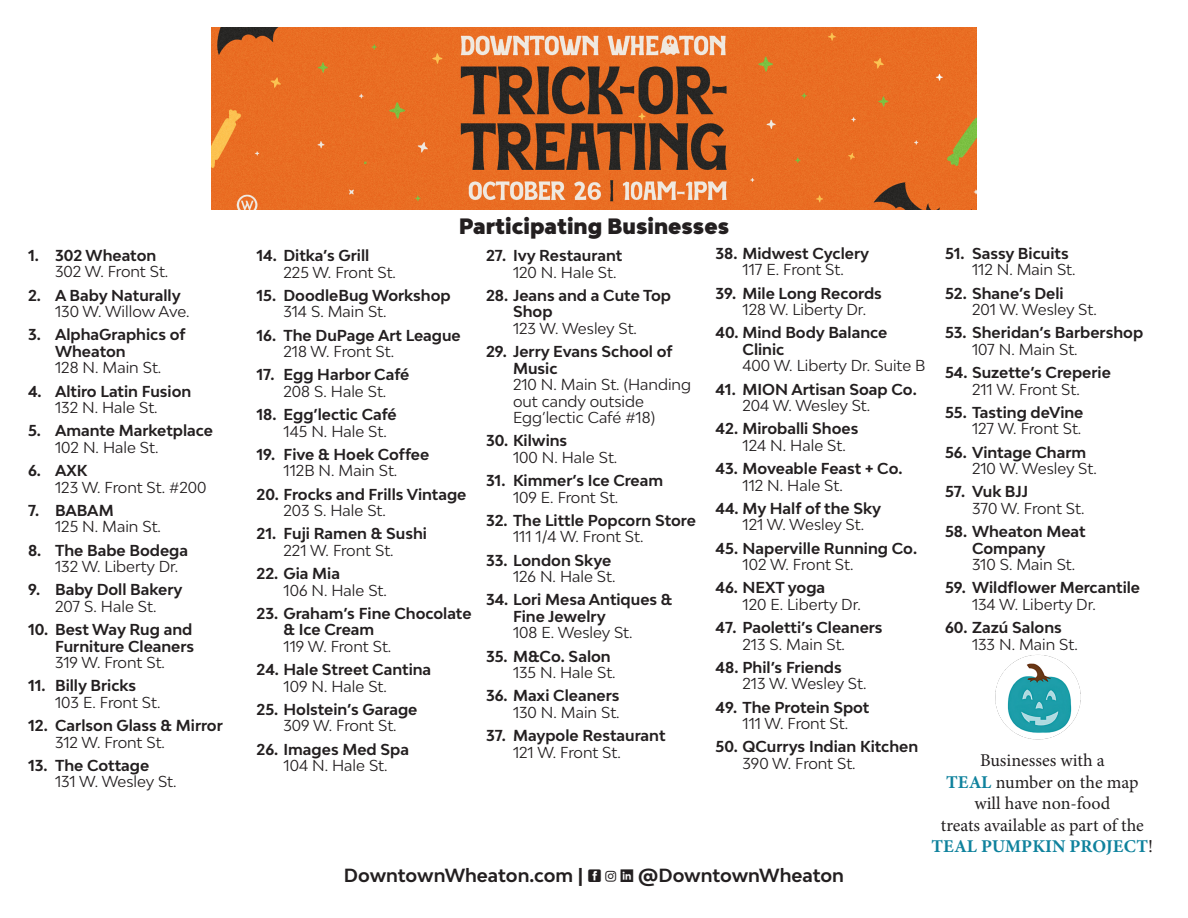
<style>
.page{position:relative;width:1188px;height:918px;background:#fff}
.page>*{position:absolute;margin:0;border:0;box-sizing:border-box;transform-origin:0 0}
.P_-_Basic_Text{font:900 21px "Bw Modelica";color:#231f20}
.List_-_Numbers{font:18px/21.6px "Minion Pro";letter-spacing:-.005em;color:#231f20;text-align:center}
.P_-_Basic_Text-2{font:700 18px "Bw Modelica";letter-spacing:-.005em;color:#231f20}
.t1{font:700 15px/16.5px "Bw Modelica";color:#231f20}
.t2{font:15px/16.5px "Bw Modelica";color:#231f20}
.s1{font-weight:700}
.s2{font-weight:400}
.s3{font-family:"Minion Variable Concept";color:#0f829d}
</style>
<div class="page">
<img style="left:995px;top:654px;width:86px;height:86px">
<img style="left:211px;top:27px;width:766px;height:183px">
<p class="t2" style="left:55px;top:247px;width:115px;text-indent:-27px"><span class="s1">1. 302 Wheaton<br></span>302 W. Front St.</p>
<p class="t1" style="left:55px;top:286px;width:136px;text-indent:-27px">2. A Baby Naturally<br><span class="s2">130 W. Willow Ave.</span></p>
<p class="t1" style="left:55px;top:326px;width:132px;text-indent:-27px">3. AlphaGraphics of<br>Wheaton<br><span class="s2">128 N. Main St.</span></p>
<p class="t1" style="left:28px;top:382px;width:165px;text-align:center">4. Altiro Latin Fusion<br><span class="s2">132 N. Hale St.</span></p>
<p class="t1" style="left:55px;top:422px;width:159px;text-indent:-27px">5. Amante Marketplace<br><span class="s2">102 N. Hale St.</span></p>
<p class="t2" style="left:55px;top:462px;width:153px;text-indent:-27px"><span class="s1">6. AXK<br></span>123 W. Front St. #200</p>
<p class="t2" style="left:55px;top:502px;width:107px;text-indent:-27px"><span class="s1">7. BABAM<br></span>125 N. Main St.</p>
<p class="t1" style="left:55px;top:541px;width:135px;text-indent:-27px">8. The Babe Bodega<br><span class="s2">132 W. Liberty Dr.</span></p>
<p class="t1" style="left:28px;top:581px;width:156px;text-align:center">9. Baby Doll Bakery<br><span class="s2">207 S. Hale St.</span></p>
<p class="t1" style="left:55px;top:621px;width:141px;text-indent:-27px">10. Best Way Rug and<br>Furniture Cleaners<br><span class="s2">319 W. Front St.</span></p>
<p class="t1" style="left:55px;top:677px;width:107px;text-indent:-27px">11. Billy Bricks<br><span class="s2">103 E. Front St.</span></p>
<p class="t1" style="left:55px;top:717px;width:169px;text-indent:-27px">12. Carlson Glass &amp; Mirror<br><span class="s2">312 W. Front St.</span></p>
<p class="t2" style="left:55px;top:757px;width:123px;text-indent:-27px"><span class="s1">13. The Cottage<br></span>131 W. Wesley St.</p>
<p class="P_-_Basic_Text" style="left:459px;top:213px;width:272px">Participating Businesses</p>
<p class="t1" style="left:513px;top:247px;width:111px;text-indent:-27px">27. Ivy Restaurant<br><span class="s2">120 N. Hale St.</span></p>
<p class="t1" style="left:513px;top:287px;width:160px;text-indent:-27px">28. Jeans and a Cute Top<br>Shop<br><span class="s2">123 W. Wesley St.</span></p>
<p class="t2" style="left:513px;top:343px;width:180px;text-indent:-27px"><span class="s1">29. Jerry Evans School of<br>Music<br></span>210 N. Main St. (Handing out candy outside<br>Egg’lectic Café #18)</p>
<p class="t2" style="left:513px;top:432px;width:106px;text-indent:-27px"><span class="s1">30. Kilwins<br></span>100 N. Hale St.</p>
<p class="t1" style="left:513px;top:472px;width:152px;text-indent:-27px">31. Kimmer’s Ice Cream<br><span class="s2">109 E. Front St.</span></p>
<p class="t1" style="left:513px;top:512px;width:184px;text-indent:-27px">32. The Little Popcorn Store<br><span class="s2">111 1/4 W. Front St.</span></p>
<p class="t1" style="left:486px;top:551px;width:131px;text-align:right">33. London Skye<br><span class="s2">126 N. Hale St.</span></p>
<p class="t1" style="left:513px;top:591px;width:161px;text-indent:-27px">34. Lori Mesa Antiques &amp;<br>Fine Jewelry<br><span class="s2">108 E. Wesley St.</span></p>
<p class="t1" style="left:513px;top:647px;width:104px;text-indent:-27px">35. M&amp;Co. Salon<br><span class="s2">135 N. Hale St.</span></p>
<p class="t1" style="left:486px;top:687px;width:135px;text-align:right">36. Maxi Cleaners<br><span class="s2">130 N. Main St.</span></p>
<p class="t1" style="left:513px;top:727px;width:154px;text-indent:-27px">37. Maypole Restaurant<br><span class="s2">121 W. Front St.</span></p>
<p class="t1" style="left:716px;top:245px;width:155px;text-align:center">38. Midwest Cyclery<br><span class="s2">117 E. Front St.</span></p>
<p class="t1" style="left:742px;top:284px;width:141px;text-indent:-27px">39. Mile Long Records<br><span class="s2">128 W. Liberty Dr.</span></p>
<p class="t1" style="left:742px;top:324px;width:184px;text-indent:-27px">40. Mind Body Balance<br>Clinic<br><span class="s2">400 W. Liberty Dr. Suite B</span></p>
<p class="t1" style="left:742px;top:380px;width:176px;text-indent:-27px">41. MION Artisan Soap Co.<br><span class="s2">204 W. Wesley St.</span></p>
<p class="t1" style="left:742px;top:420px;width:117px;text-indent:-27px">42. Miroballi Shoes<br><span class="s2">124 N. Hale St.</span></p>
<p class="t1" style="left:742px;top:460px;width:161px;text-indent:-27px">43. Moveable Feast + Co.<br><span class="s2">112 N. Hale St.</span></p>
<p class="t1" style="left:742px;top:500px;width:140px;text-indent:-27px">44. My Half of the Sky<br><span class="s2">121 W. Wesley St.</span></p>
<p class="t1" style="left:742px;top:539px;width:176px;text-indent:-27px">45. Naperville Running Co.<br><span class="s2">102 W. Front St.</span></p>
<p class="t2" style="left:742px;top:579px;width:120px;text-indent:-27px"><span class="s1">46. NEXT yoga<br></span>120 E. Liberty Dr.</p>
<p class="t1" style="left:742px;top:619px;width:142px;text-indent:-27px">47. Paoletti’s Cleaners<br><span class="s2">213 S. Main St.</span></p>
<p class="t1" style="left:742px;top:659px;width:125px;text-indent:-27px">48. Phil’s Friends<br><span class="s2">213 W. Wesley St.</span></p>
<p class="t1" style="left:716px;top:698px;width:155px;text-align:center">49. The Protein Spot<br><span class="s2">111 W. Front St.</span></p>
<p class="t1" style="left:742px;top:738px;width:177px;text-indent:-27px">50. QCurrys Indian Kitchen<br><span class="s2">390 W. Front St.</span></p>
<p class="t1" style="left:972px;top:245px;width:105px;text-indent:-27px">51. Sassy Bicuits<br><span class="s2">112 N. Main St.</span></p>
<p class="t1" style="left:972px;top:284px;width:126px;text-indent:-27px">52. Shane’s Deli<br><span class="s2">201 W. Wesley St.</span></p>
<p class="t1" style="left:972px;top:324px;width:173px;text-indent:-27px">53. Sheridan’s Barbershop<br><span class="s2">107 N. Main St.</span></p>
<p class="t1" style="left:945px;top:364px;width:167px;text-align:center">54. Suzette’s Creperie<br><span class="s2">211 W. Front St.</span></p>
<p class="t1" style="left:945px;top:404px;width:140px;text-align:right">55. Tasting deVine<br><span class="s2">127 W. Front St.</span></p>
<p class="t1" style="left:972px;top:443px;width:126px;text-indent:-27px">56. Vintage Charm<br><span class="s2">210 W. Wesley St.</span></p>
<p class="t2" style="left:972px;top:483px;width:114px;text-indent:-27px"><span class="s1">57. Vuk BJJ<br></span>370 W. Front St.</p>
<p class="t1" style="left:972px;top:523px;width:115px;text-indent:-27px">58. Wheaton Meat<br>Company<br><span class="s2">310 S. Main St.</span></p>
<p class="t1" style="left:972px;top:579px;width:170px;text-indent:-27px">59. Wildflower Mercantile<br><span class="s2">134 W. Liberty Dr.</span></p>
<p class="t1" style="left:972px;top:619px;width:107px;text-indent:-27px">60. Zazú Salons<br><span class="s2">133 N. Main St.</span></p>
<p class="t1" style="left:284px;top:247px;width:114px;text-indent:-27px">14. Ditka’s Grill<br><span class="s2">225 W. Front St.</span></p>
<p class="t1" style="left:284px;top:287px;width:169px;text-indent:-27px">15. DoodleBug Workshop<br><span class="s2">314 S. Main St.</span></p>
<p class="t1" style="left:284px;top:326px;width:179px;text-indent:-27px">16. The DuPage Art League<br><span class="s2">218 W. Front St.</span></p>
<p class="t1" style="left:256px;top:366px;width:154px;text-align:center">17. Egg Harbor Café<br><span class="s2">208 S. Hale St.</span></p>
<p class="t1" style="left:284px;top:406px;width:115px;text-indent:-27px">18. Egg’lectic Café<br><span class="s2">145 N. Hale St.</span></p>
<p class="t1" style="left:256px;top:446px;width:174px;text-align:center">19. Five &amp; Hoek Coffee<br><span class="s2">112B N. Main St.</span></p>
<p class="t1" style="left:284px;top:485px;width:184px;text-indent:-27px">20. Frocks and Frills Vintage<br><span class="s2">203 S. Hale St.</span></p>
<p class="t1" style="left:256px;top:525px;width:172px;text-align:center">21. Fuji Ramen &amp; Sushi<br><span class="s2">221 W. Front St.</span></p>
<p class="t2" style="left:284px;top:565px;width:105px;text-indent:-27px"><span class="s1">22. Gia Mia<br></span>106 N. Hale St.</p>
<p class="t1" style="left:284px;top:605px;width:190px;text-indent:-27px">23. Graham’s Fine Chocolate &amp; Ice Cream<br><span class="s2">119 W. Front St.</span></p>
<p class="t1" style="left:284px;top:661px;width:149px;text-indent:-27px">24. Hale Street Cantina<br><span class="s2">109 N. Hale St.</span></p>
<p class="t1" style="left:256px;top:701px;width:162px;text-align:center">25. Holstein’s Garage<br><span class="s2">309 W. Front St.</span></p>
<p class="t1" style="left:256px;top:740px;width:154px;text-align:center">26. Images Med Spa<br><span class="s2">104 N. Hale St.</span></p>
<p class="List_-_Numbers" style="left:932px;top:750px;width:223px">Businesses with a<br><span class="s3">TEAL</span> number on the map will have non-food<br>treats available as part of the<br><span class="s3">TEAL PUMPKIN PROJECT</span>!</p>
<p class="P_-_Basic_Text-2" style="left:344px;top:864px;width:241px">DowntownWheaton.com |</p>
<p class="P_-_Basic_Text-2" style="left:638px;top:864px;width:207px">@DowntownWheaton</p>
</div>
